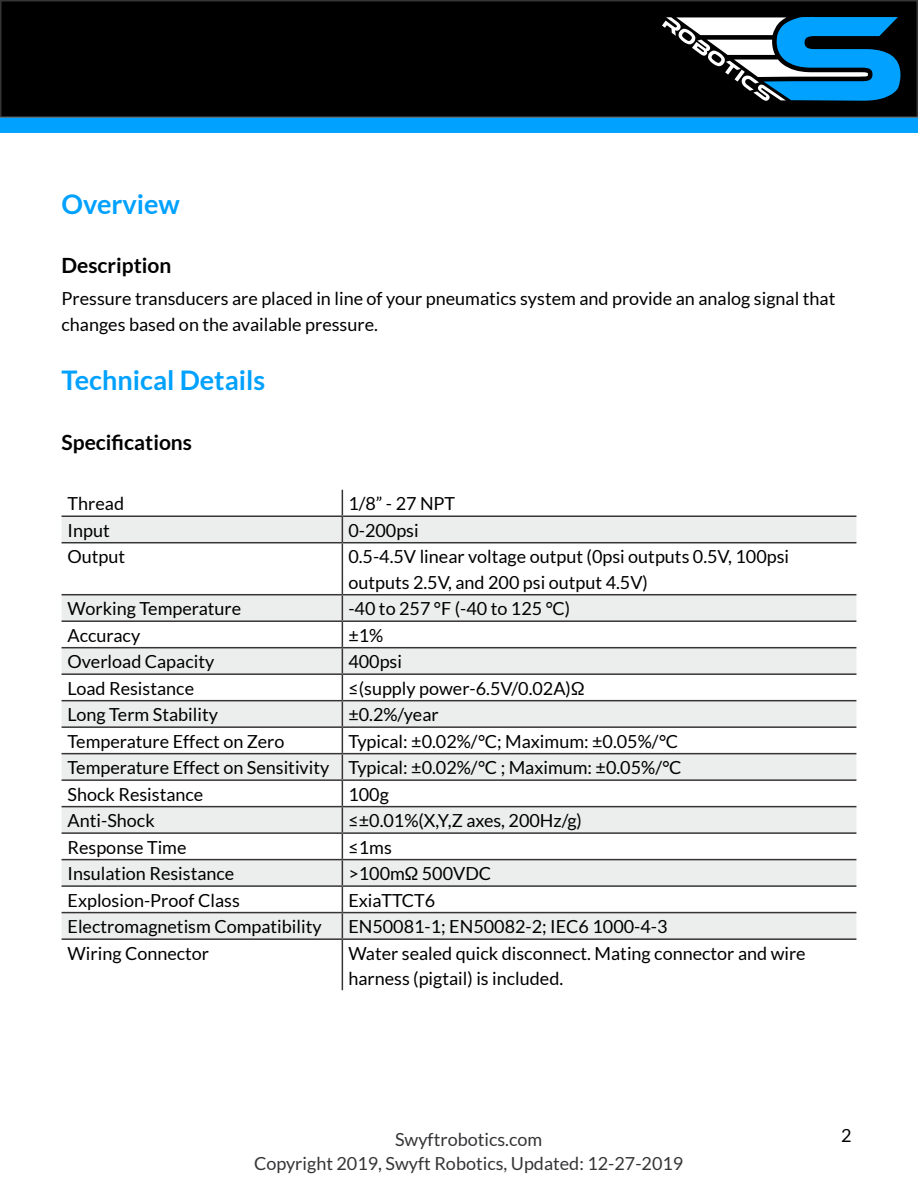
<style>
.page{position:relative;width:918px;height:1188px;background:#fff}
.page>*{position:absolute;margin:0;border:0;box-sizing:border-box;transform-origin:0 0}
.t1{font:700 27px "Lato";color:#01a1ff}
.t2{font:700 21px "Lato";color:#000}
.t3{font:18px/25.5px "Lato";color:#000}
.t4{font:18px "Lato";color:#363437}
</style>
<div class="page">
<div style="left:0;top:0;width:918px;height:118px;background:#000;border:2px solid #363437"></div>
<div style="left:0;top:118px;width:918px;height:15px;background:#01a1ff"></div>
<svg style="left:662px;top:17px;width:238px;height:84px"></svg>
<svg style="left:62px;top:517px;width:794px;height:421px;fill:#eceded"></svg>
<hr style="left:62px;top:515px;width:280px;height:2px;background:#363437">
<hr style="left:342px;top:515px;width:514px;height:2px;background:#363437">
<svg style="left:342px;top:490px;width:1px;height:52px"></svg>
<hr style="left:62px;top:542px;width:280px;height:1px;background:#363437">
<hr style="left:342px;top:542px;width:514px;height:1px;background:#363437">
<hr style="left:342px;top:543px;width:1px;height:51px;background:#363437">
<hr style="left:62px;top:594px;width:280px;height:1px;background:#363437">
<hr style="left:342px;top:594px;width:514px;height:1px;background:#363437">
<hr style="left:62px;top:620px;width:280px;height:2px;background:#363437">
<hr style="left:342px;top:620px;width:514px;height:2px;background:#363437">
<hr style="left:62px;top:647px;width:280px;height:1px;background:#363437">
<hr style="left:342px;top:647px;width:514px;height:1px;background:#363437">
<hr style="left:62px;top:673px;width:280px;height:2px;background:#363437">
<hr style="left:342px;top:673px;width:514px;height:2px;background:#363437">
<hr style="left:62px;top:700px;width:280px;height:1px;background:#363437">
<hr style="left:342px;top:700px;width:514px;height:1px;background:#363437">
<hr style="left:62px;top:726px;width:280px;height:2px;background:#363437">
<hr style="left:342px;top:726px;width:514px;height:2px;background:#363437">
<hr style="left:62px;top:753px;width:280px;height:1px;background:#363437">
<hr style="left:342px;top:753px;width:514px;height:1px;background:#363437">
<hr style="left:62px;top:779px;width:280px;height:2px;background:#363437">
<hr style="left:342px;top:779px;width:514px;height:2px;background:#363437">
<hr style="left:62px;top:806px;width:280px;height:1px;background:#363437">
<hr style="left:342px;top:806px;width:514px;height:1px;background:#363437">
<hr style="left:62px;top:832px;width:280px;height:2px;background:#363437">
<hr style="left:342px;top:832px;width:514px;height:2px;background:#363437">
<hr style="left:62px;top:859px;width:280px;height:1px;background:#363437">
<hr style="left:342px;top:859px;width:514px;height:1px;background:#363437">
<hr style="left:62px;top:885px;width:280px;height:2px;background:#363437">
<hr style="left:342px;top:885px;width:514px;height:2px;background:#363437">
<hr style="left:62px;top:912px;width:280px;height:1px;background:#363437">
<hr style="left:342px;top:912px;width:514px;height:1px;background:#363437">
<svg style="left:342px;top:595px;width:1px;height:343px"></svg>
<hr style="left:62px;top:938px;width:280px;height:2px;background:#363437">
<hr style="left:342px;top:938px;width:514px;height:2px;background:#363437">
<hr style="left:342px;top:940px;width:1px;height:50px;background:#363437">
<h1 class="t1" style="left:62px;top:189px;width:120px">Overview</h1>
<p class="t2" style="left:62px;top:253px;width:111px">Description</p>
<p class="t3" style="left:62px;top:286px;width:775px">Pressure transducers are placed in line of your pneumatics system and provide an analog signal that changes based on the available pressure.</p>
<h1 class="t1" style="left:62px;top:365px;width:205px">Technical Details</h1>
<p class="t2" style="left:62px;top:430px;width:132px">Specifications</p>
<p class="t3" style="left:68px;top:491px;width:58px">Thread</p>
<p class="t3" style="left:348px;top:491px;width:108px">1/8” - 27 NPT</p>
<p class="t3" style="left:68px;top:517px;width:44px">Input</p>
<p class="t3" style="left:348px;top:517px;width:72px">0-200psi</p>
<p class="t3" style="left:68px;top:544px;width:59px">Output</p>
<p class="t3" style="left:348px;top:544px;width:442px">0.5-4.5V linear voltage output (0psi outputs 0.5V, 100psi outputs 2.5V, and 200 psi output 4.5V)</p>
<p class="t3" style="left:68px;top:596px;width:175px">Working Temperature</p>
<p class="t3" style="left:348px;top:596px;width:223px">-40 to 257 °F (-40 to 125 °C)</p>
<p class="t3" style="left:68px;top:622px;width:74px">Accuracy</p>
<p class="t3" style="left:348px;top:622px;width:37px">±1%</p>
<p class="t3" style="left:68px;top:649px;width:148px">Overload Capacity</p>
<p class="t3" style="left:348px;top:649px;width:55px">400psi</p>
<p class="t3" style="left:68px;top:675px;width:128px">Load Resistance</p>
<p class="t3" style="left:348px;top:675px;width:238px">≤(supply power-6.5V/0.02A)Ω</p>
<p class="t3" style="left:68px;top:702px;width:152px">Long Term Stability</p>
<p class="t3" style="left:348px;top:702px;width:92px">±0.2%/year</p>
<p class="t3" style="left:68px;top:728px;width:218px">Temperature Effect on Zero</p>
<p class="t3" style="left:68px;top:728px;width:615px;line-height:26.5px;text-indent:281px">Typical: ±0.02%/°C; Maximum: ±0.05%/°C<br>Temperature Effect on Sensitivity Typical: ±0.02%/°C ; Maximum: ±0.05%/°C<br>Shock Resistance</p>
<p class="t3" style="left:348px;top:781px;width:42px">100g</p>
<p class="t3" style="left:68px;top:808px;width:89px">Anti-Shock</p>
<p class="t3" style="left:348px;top:808px;width:235px">≤±0.01%(X,Y,Z axes, 200Hz/g)</p>
<p class="t3" style="left:68px;top:834px;width:120px">Response Time</p>
<p class="t3" style="left:348px;top:834px;width:45px">≤1ms</p>
<p class="t3" style="left:68px;top:861px;width:168px">Insulation Resistance</p>
<p class="t3" style="left:348px;top:861px;width:144px">&gt;100mΩ 500VDC</p>
<p class="t3" style="left:68px;top:887px;width:174px">Explosion-Proof Class</p>
<p class="t3" style="left:348px;top:887px;width:89px">ExiaTTCT6</p>
<p class="t3" style="left:68px;top:914px;width:256px">Electromagnetism Compatibility</p>
<p class="t3" style="left:348px;top:914px;width:321px">EN50081-1; EN50082-2; IEC6 1000-4-3</p>
<p class="t3" style="left:68px;top:940px;width:143px">Wiring Connector</p>
<p class="t3" style="left:348px;top:940px;width:459px">Water sealed quick disconnect. Mating connector and wire harness (pigtail) is included.</p>
<p class="t4" style="left:395px;top:1130px;width:149px">Swyftrobotics.com</p>
<p class="t3" style="left:841px;top:1123px;width:12px">2</p>
<p class="t4" style="left:254px;top:1153px;width:431px">Copyright 2019, Swyft Robotics, Updated: 12-27-2019</p>
</div>
